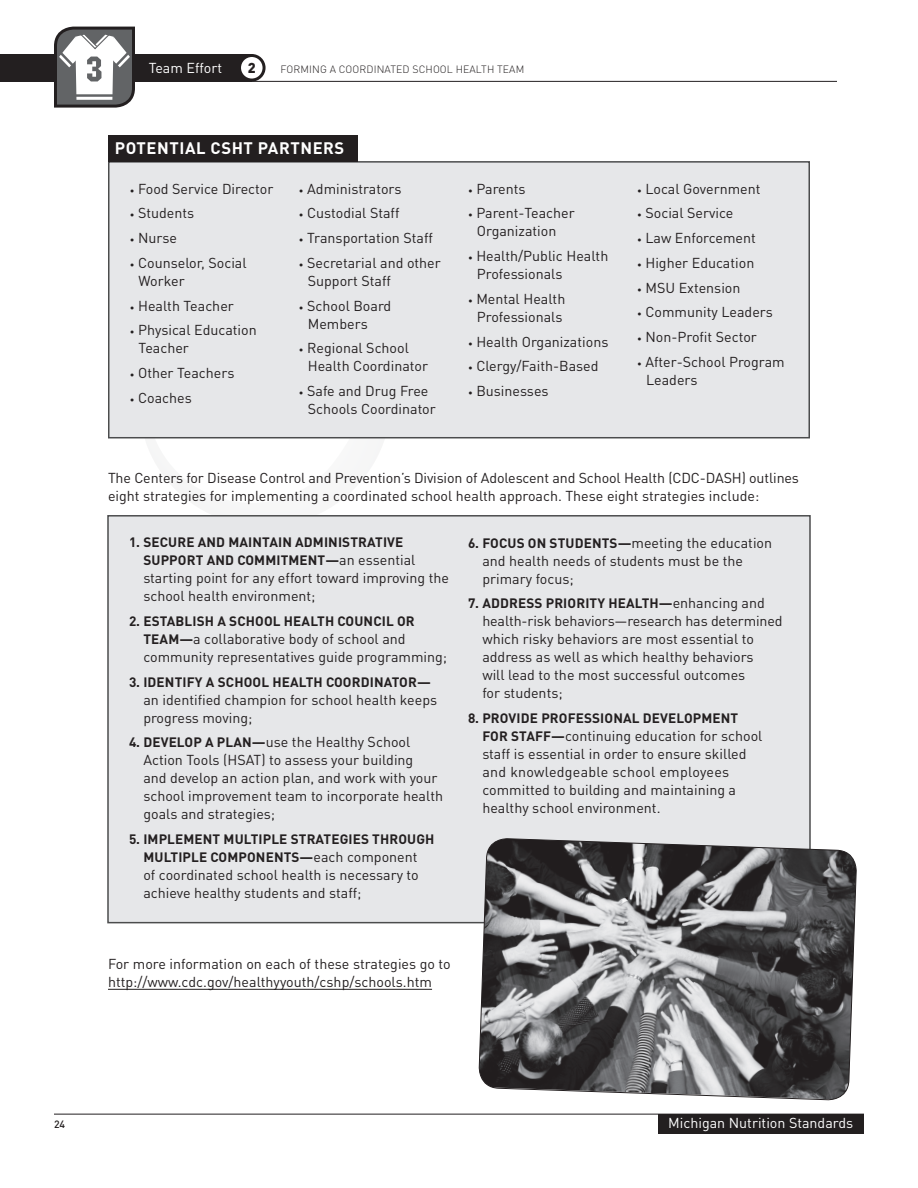
<style>
.page{position:relative;width:918px;height:1188px;background:#fff}
.page>*{position:absolute;margin:0;border:0;box-sizing:border-box;transform-origin:0 0}
.Heading__No_Bar{font:700 16.5px "DIN Pro";letter-spacing:.035em;color:#fff}
.Bulleted_List{font:14.25px/18px "DIN Pro";color:#231f20}
.t1{font:14.25px "DIN Pro";color:#fff}
.t2{font:900 14.25px "DIN Pro";color:#231f20}
.Bulleted_List-2{font:700 13.5px/18px "DIN Pro";letter-spacing:.01em;color:#231f20}
.t3{font:300 10.5px "DIN Pro";letter-spacing:.01em;color:#231f20}
.t4{font:500 10.5px "DIN Pro";color:#231f20}
.s1{font-size:9px}
.s2{font-weight:400;font-size:14.25px}
.s3{font-weight:700;font-size:13.5px}
</style>
<div class="page">
<div style="left:108px;top:516px;width:702px;height:407px;background:#e6e7e9"></div>
<hr style="left:108px;top:989px;width:324px;height:1px;background:#231f20">
<div style="left:109px;top:162px;width:700px;height:276px;background:#e6e7e9"></div>
<div style="left:108px;top:161px;width:702px;height:277px;border:2px solid #4b4c4d"></div>
<div style="left:108px;top:135px;width:250px;height:27px;background:#231f20"></div>
<svg style="left:478px;top:828px;width:379px;height:273px;background:#767677"></svg>
<div style="left:659px;top:1114px;width:205px;height:20px;background:#231f20"></div>
<hr style="left:54px;top:1114px;width:810px;height:1px;background:#231f20">
<div style="left:0;top:54px;width:252px;height:28px;background:#231f20"></div>
<hr style="left:81px;top:81px;width:756px;height:1px;background:#231f20">
<svg style="left:54px;top:26px;width:81px;height:82px"></svg>
<div style="left:240px;top:55px;width:24px;height:25px;background:#fff;border-radius:50%"></div>
<div style="left:238px;top:54px;width:28px;height:28px;border:3px solid #231f20;border-radius:50%"></div>
<p class="t1" style="left:149px;top:58px;width:75px">Team Effort</p>
<p class="t2" style="left:248px;top:58px;width:9px">2</p>
<p class="t3" style="left:281px;top:62px;width:245px">FORMING A COORDINATED SCHOOL HEALTH TEAM</p>
<p class="Heading__No_Bar" style="left:115px;top:137px;width:231px">POTENTIAL CSHT PARTNERS</p>
<p class="Bulleted_List" style="left:130px;top:179px;width:145px"><span class="s1">•</span> Food Service Director</p>
<p class="Bulleted_List" style="left:130px;top:204px;width:66px"><span class="s1">•</span> Students</p>
<p class="Bulleted_List" style="left:130px;top:229px;width:49px"><span class="s1">•</span> Nurse</p>
<p class="Bulleted_List" style="left:139px;top:253px;width:110px;text-indent:-9px"><span class="s1">•</span> Counselor, Social<br>Worker</p>
<p class="Bulleted_List" style="left:130px;top:296px;width:106px"><span class="s1">•</span> Health Teacher</p>
<p class="Bulleted_List" style="left:139px;top:321px;width:120px;text-indent:-9px"><span class="s1">•</span> Physical Education<br>Teacher</p>
<p class="Bulleted_List" style="left:130px;top:364px;width:106px"><span class="s1">•</span> Other Teachers</p>
<p class="Bulleted_List" style="left:130px;top:388px;width:64px"><span class="s1">•</span> Coaches</p>
<p class="Bulleted_List" style="left:299px;top:179px;width:104px"><span class="s1">•</span> Administrators</p>
<p class="Bulleted_List" style="left:299px;top:204px;width:102px"><span class="s1">•</span> Custodial Staff</p>
<p class="Bulleted_List" style="left:299px;top:229px;width:136px"><span class="s1">•</span> Transportation Staff</p>
<p class="Bulleted_List" style="left:308px;top:253px;width:135px;text-indent:-9px"><span class="s1">•</span> Secretarial and other<br>Support Staff</p>
<p class="Bulleted_List" style="left:308px;top:296px;width:85px;text-indent:-9px"><span class="s1">•</span> School Board<br>Members</p>
<p class="Bulleted_List" style="left:308px;top:339px;width:122px;text-indent:-9px"><span class="s1">•</span> Regional School<br>Health Coordinator</p>
<p class="Bulleted_List" style="left:308px;top:382px;width:130px;text-indent:-9px"><span class="s1">•</span> Safe and Drug Free<br>Schools Coordinator</p>
<p class="Bulleted_List" style="left:468px;top:179px;width:59px"><span class="s1">•</span> Parents</p>
<p class="Bulleted_List" style="left:477px;top:204px;width:99px;text-indent:-9px"><span class="s1">•</span> Parent-Teacher<br>Organization</p>
<p class="Bulleted_List" style="left:477px;top:247px;width:133px;text-indent:-9px"><span class="s1">•</span> Health/Public Health<br>Professionals</p>
<p class="Bulleted_List" style="left:468px;top:289px;width:99px;text-align:center"><span class="s1">•</span> Mental Health<br>Professionals</p>
<p class="Bulleted_List" style="left:468px;top:332px;width:142px"><span class="s1">•</span> Health Organizations</p>
<p class="Bulleted_List" style="left:468px;top:357px;width:132px"><span class="s1">•</span> Clergy/Faith-Based</p>
<p class="Bulleted_List" style="left:468px;top:382px;width:82px"><span class="s1">•</span> Businesses</p>
<p class="Bulleted_List" style="left:637px;top:179px;width:125px"><span class="s1">•</span> Local Government</p>
<p class="Bulleted_List" style="left:637px;top:204px;width:98px"><span class="s1">•</span> Social Service</p>
<p class="Bulleted_List" style="left:637px;top:229px;width:120px"><span class="s1">•</span> Law Enforcement</p>
<p class="Bulleted_List" style="left:637px;top:253px;width:119px"><span class="s1">•</span> Higher Education</p>
<p class="Bulleted_List" style="left:637px;top:278px;width:105px"><span class="s1">•</span> MSU Extension</p>
<p class="Bulleted_List" style="left:637px;top:303px;width:137px"><span class="s1">•</span> Community Leaders</p>
<p class="Bulleted_List" style="left:637px;top:328px;width:121px"><span class="s1">•</span> Non-Profit Sector</p>
<p class="Bulleted_List" style="left:646px;top:352px;width:140px;text-indent:-9px"><span class="s1">•</span> After-School Program<br>Leaders</p>
<p class="Bulleted_List" style="left:108px;top:469px;width:693px">The Centers for Disease Control and Prevention’s Division of Adolescent and School Health (CDC-DASH) outlines eight strategies for implementing a coordinated school health approach. These eight strategies include:</p>
<p class="Bulleted_List-2" style="left:143px;top:533px;width:273px;text-indent:-14px">1. SECURE AND MAINTAIN ADMINISTRATIVE<br>SUPPORT AND COMMITMENT—<span class="s2">an essential</span></p>
<p class="Bulleted_List" style="left:143px;top:568px;width:307px">starting point for any effort toward improving the school health environment;</p>
<p class="Bulleted_List-2" style="left:129px;top:611px;width:287px">2. ESTABLISH A SCHOOL HEALTH COUNCIL OR</p>
<p class="Bulleted_List" style="left:143px;top:629px;width:305px"><span class="s3">TEAM—</span>a collaborative body of school and community representatives guide programming;</p>
<p class="Bulleted_List-2" style="left:129px;top:672px;width:303px">3. IDENTIFY A SCHOOL HEALTH COORDINATOR—</p>
<p class="Bulleted_List" style="left:143px;top:690px;width:295px">an identified champion for school health keeps progress moving;</p>
<p class="Bulleted_List" style="left:143px;top:733px;width:301px;text-indent:-14px"><span class="s3">4. DEVELOP A PLAN—</span>use the Healthy School Action Tools (HSAT) to assess your building<br>and develop an action plan, and work with your school improvement team to incorporate health goals and strategies;</p>
<p class="Bulleted_List-2" style="left:129px;top:830px;width:307px;text-align:center">5. IMPLEMENT MULTIPLE STRATEGIES THROUGH<br>MULTIPLE COMPONENTS—<span class="s2">each component</span></p>
<p class="Bulleted_List" style="left:143px;top:865px;width:277px">of coordinated school health is necessary to achieve healthy students and staff;</p>
<p class="Bulleted_List" style="left:482px;top:533px;width:291px;text-indent:-14px"><span class="s3">6. FOCUS ON STUDENTS—</span>meeting the education and health needs of students must be the primary focus;</p>
<p class="Bulleted_List-2" style="left:468px;top:594px;width:298px">7. ADDRESS PRIORITY HEALTH—<span class="s2">enhancing and</span></p>
<p class="Bulleted_List" style="left:482px;top:612px;width:302px">health-risk behaviors—research has determined which risky behaviors are most essential to address as well as which healthy behaviors<br>will lead to the most successful outcomes<br>for students;</p>
<p class="Bulleted_List-2" style="left:468px;top:709px;width:272px">8. PROVIDE PROFESSIONAL DEVELOPMENT</p>
<p class="Bulleted_List" style="left:482px;top:726px;width:282px"><span class="s3">FOR STAFF—</span>continuing education for school staff is essential in order to ensure skilled and knowledgeable school employees committed to building and maintaining a healthy school environment.</p>
<p class="Bulleted_List" style="left:108px;top:955px;width:344px">For more information on each of these strategies go to http://www.cdc.gov/healthyyouth/cshp/schools.htm</p>
<p class="t4" style="left:54px;top:1117px;width:13px">24</p>
<p class="t1" style="left:668px;top:1114px;width:186px">Michigan Nutrition Standards</p>
</div>
